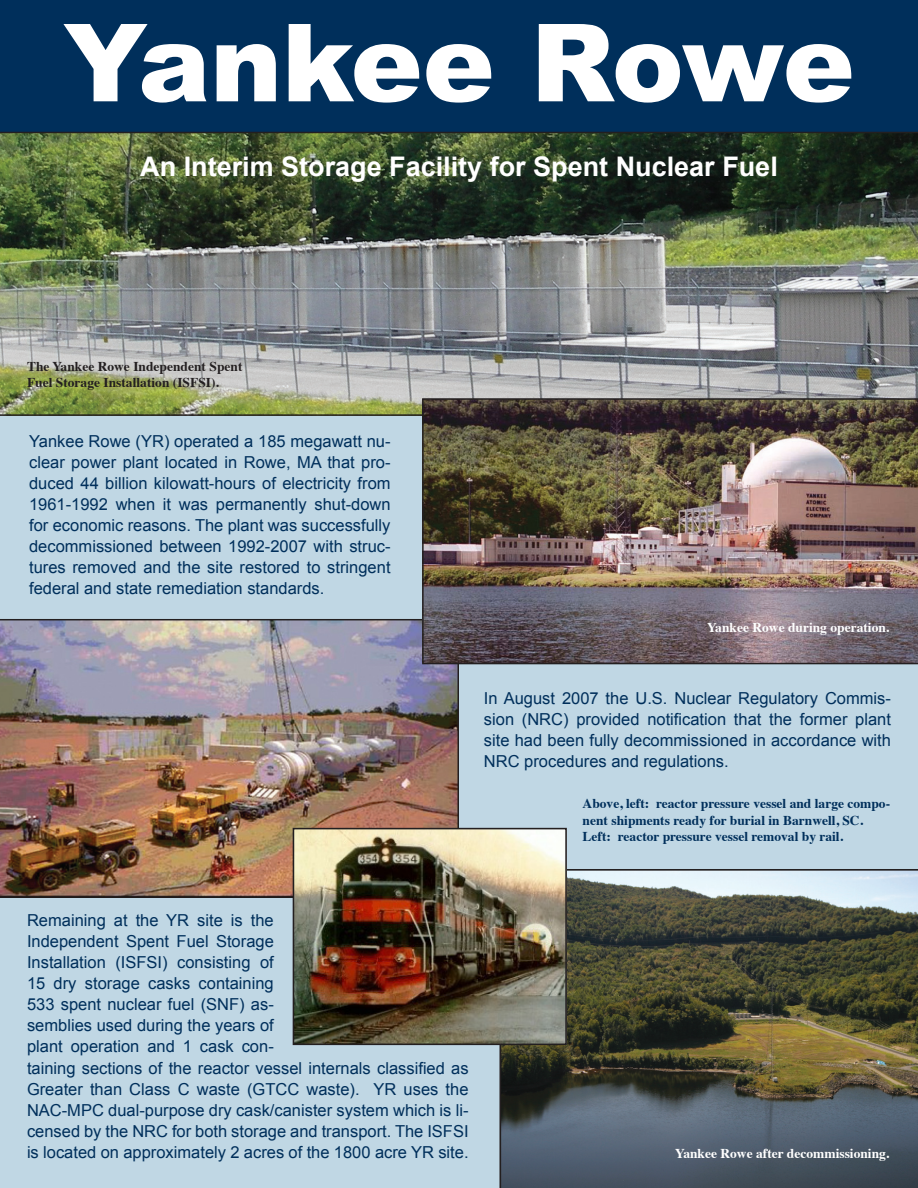
<style>
.page{position:relative;width:918px;height:1188px;background:#fff}
.page>*{position:absolute;margin:0;border:0;box-sizing:border-box;transform-origin:0 0}
.t1{font:900 108px "Arial";letter-spacing:-.015em;color:#fff}
.t2{font:700 27px "Arial";color:#fff}
.t3{font:16.5px/21px "Arial";color:#002f5b;text-align:justify}
.t4{font:700 13.5px/16.2px "Times";color:#002f5b}
.t5{font:700 13.5px/16.2px "Times";color:#231f20}
.t6{font:700 13.5px "Times";color:#fff}
</style>
<div class="page">
<div style="left:0;top:416px;width:918px;height:772px;background:#c0d7e4"></div>
<svg style="left:499px;top:869px;width:419px;height:319px;background:#565a51"></svg>
<img style="left:0;top:619px;width:459px;height:279px">
<img style="left:0;top:133px;width:918px;height:281px">
<div style="left:0;top:0;width:918px;height:133px;background:#002f5b"></div>
<img style="left:422px;top:398px;width:496px;height:266px">
<hr style="left:0;top:414px;width:423px;height:2px;background:#231f20">
<img style="left:296px;top:831px;width:268px;height:211px">
<div style="left:293px;top:828px;width:274px;height:217px;border:2px solid #231f20"></div>
<p class="t1" style="left:63px;top:-16px;width:793px">Yankee Rowe</p>
<p class="t2" style="left:140px;top:148px;width:639px">An Interim Storage Facility for Spent Nuclear Fuel</p>
<p class="t5" style="left:27px;top:357px;width:217px">The Yankee Rowe Independent Spent<br>Fuel Storage Installation (ISFSI).</p>
<p class="t3" style="left:29px;top:431px;width:363px">Yankee Rowe (YR) operated a 185 megawatt nu&shy;clear power plant located in Rowe, MA that pro&shy;duced 44 billion kilowatt-hours of electricity from 1961-1992 when it was permanently shut-down for economic reasons. The plant was successfully decommissioned between 1992-2007 with struc&shy;tures removed and the site restored to stringent federal and state remediation standards.</p>
<p class="t6" style="left:707px;top:614px;width:184px">Yankee Rowe during operation.</p>
<p class="t3" style="left:484px;top:688px;width:409px">In August 2007 the U.S. Nuclear Regulatory Commis&shy;sion (NRC) provided notification that the former plant site had been fully decommissioned in accordance with NRC procedures and regulations.</p>
<p class="t4" style="left:583px;top:794px;width:309px">Above, left: reactor pressure vessel and large compo&shy;nent shipments ready for burial in Barnwell, SC.</p>
<p class="t4" style="left:583px;top:827px;width:262px">Left: reactor pressure vessel removal by rail.</p>
<p class="t3" style="left:27px;top:909px;width:248px">Remaining at the YR site is the Independent Spent Fuel Storage Installation (ISFSI) consisting of 15 dry storage casks containing 533 spent nuclear fuel (SNF) as&shy;semblies used during the years of plant operation and 1 cask con-</p>
<p class="t3" style="left:27px;top:1058px;width:443px">taining sections of the reactor vessel internals classified as Greater than Class C waste (GTCC waste). YR uses the NAC-MPC dual-purpose dry cask/canister system which is li&shy;censed by the NRC for both storage and transport. The ISFSI is located on approximately 2 acres of the 1800 acre YR site.</p>
<p class="t6" style="left:675px;top:1141px;width:216px">Yankee Rowe after decommissioning.</p>
</div>
